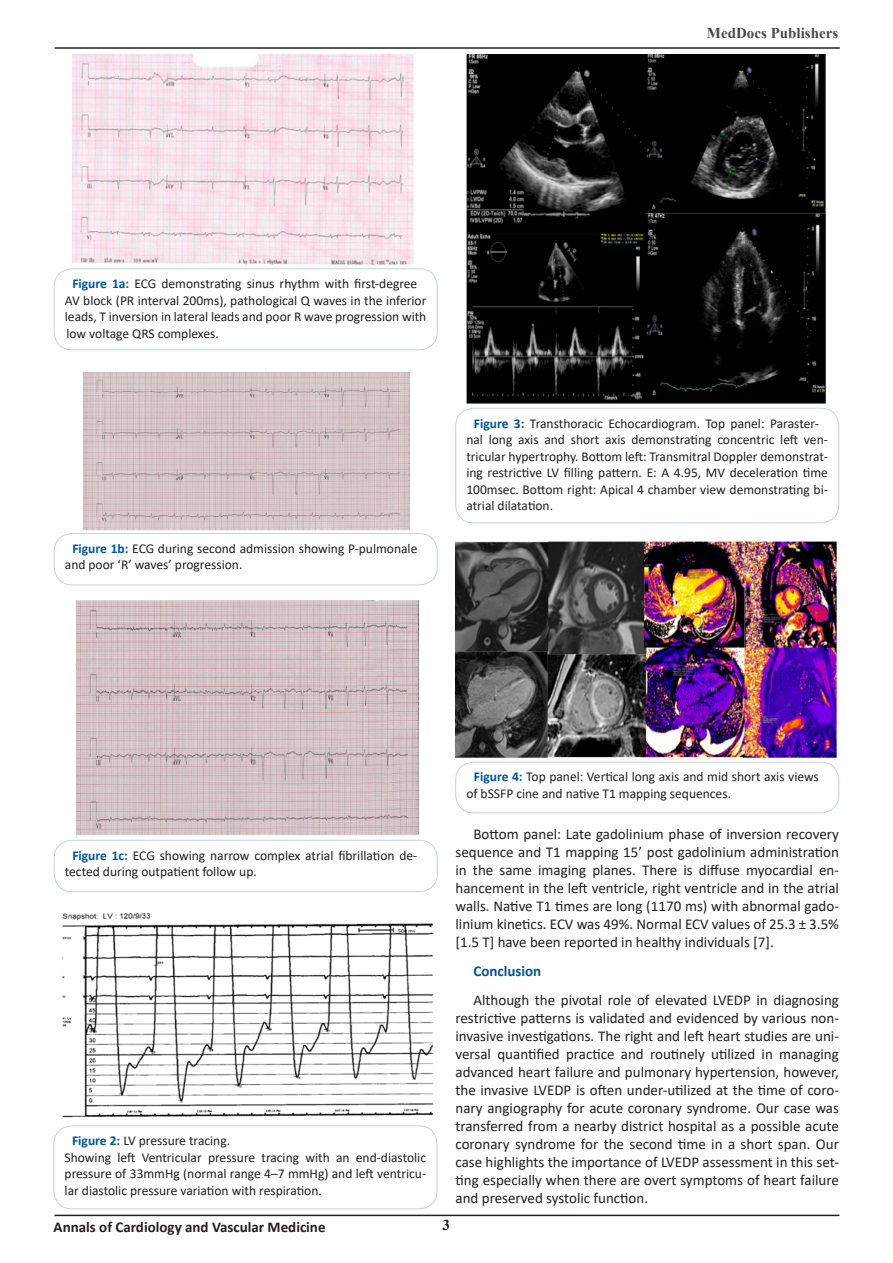
<style>
.page{position:relative;width:893px;height:1263px;background:#fff}
.page>*{position:absolute;margin:0;border:0;box-sizing:border-box;transform-origin:0 0}
.t1{font:15px/18px "Calibri";color:#231f20;text-align:justify}
.t2{font:700 15px "Calibri";color:#231f20}
.t3{font:700 15px "Times New Roman";color:#464b47}
.t4{font:700 15px "Calibri";color:#005596}
.t5{font:700 15px "Times New Roman";color:#231f20}
.t6{font:13.5px/16.5px "Calibri";color:#231f20}
.s1{font-weight:700;color:#005596}
</style>
<div class="page">
<hr style="left:55px;top:47px;width:785px;height:2px;background:#231f20">
<hr style="left:54px;top:1214px;width:785px;height:2px;background:#231f20">
<div style="left:54px;top:269px;width:383px;height:81px;border:1px solid #bfd4e5;border-radius:18px"></div>
<img style="left:72px;top:54px;width:342px;height:211px">
<img style="left:83px;top:372px;width:327px;height:159px">
<div style="left:54px;top:533px;width:383px;height:52px;border:1px solid #bfd4e5;border-radius:18px"></div>
<img style="left:77px;top:601px;width:341px;height:235px">
<div style="left:54px;top:840px;width:383px;height:52px;border:1px solid #bfd4e5;border-radius:18px"></div>
<img style="left:62px;top:913px;width:372px;height:205px">
<div style="left:54px;top:1126px;width:383px;height:83px;border:1px solid #bfd4e5;border-radius:18px"></div>
<img style="left:466px;top:54px;width:360px;height:350px">
<div style="left:455px;top:408px;width:384px;height:115px;border:1px solid #bfd4e5;border-radius:18px"></div>
<img style="left:455px;top:541px;width:382px;height:218px">
<div style="left:455px;top:762px;width:384px;height:51px;border:1px solid #bfd4e5;border-radius:18px"></div>
<p class="t3" style="left:707px;top:22px;width:133px">MedDocs Publishers</p>
<p class="t6" style="left:65px;top:275px;width:363px;text-indent:8px"><span class="s1">Figure 1a:</span> ECG demonstrating sinus rhythm with first-degree AV block (PR interval 200ms), pathological Q waves in the inferior leads, T inversion in lateral leads and poor R wave progression with low voltage QRS complexes.</p>
<p class="t6" style="left:65px;top:540px;width:354px;text-indent:8px"><span class="s1">Figure 1b:</span> ECG during second admission showing P-pulmonale and poor ‘R’ waves’ progression.</p>
<p class="t6" style="left:466px;top:414px;width:363px;text-indent:8px"><span class="s1">Figure 3:</span> Transthoracic Echocardiogram. Top panel: Paraster&shy;nal long axis and short axis demonstrating concentric left ven&shy;tricular hypertrophy. Bottom left: Transmitral Doppler demonstrat&shy;ing restrictive LV filling pattern. E: A 4.95, MV deceleration time 100msec. Bottom right: Apical 4 chamber view demonstrating bi&shy;atrial dilatation.</p>
<p class="t6" style="left:65px;top:846px;width:354px;text-indent:8px"><span class="s1">Figure 1c:</span> ECG showing narrow complex atrial fibrillation de&shy;tected during outpatient follow up.</p>
<p class="t6" style="left:72px;top:1132px;width:160px"><span class="s1">Figure 2:</span> LV pressure tracing.</p>
<p class="t6" style="left:65px;top:1149px;width:363px;text-align:justify">Showing left Ventricular pressure tracing with an end-diastolic pressure of 33mmHg (normal range 4–7 mmHg) and left ventricu&shy;lar diastolic pressure variation with respiration.</p>
<p class="t6" style="left:466px;top:768px;width:354px;text-indent:8px"><span class="s1">Figure 4:</span> Top panel: Vertical long axis and mid short axis views of bSSFP cine and native T1 mapping sequences.</p>
<p class="t1" style="left:455px;top:825px;width:385px;text-indent:18px">Bottom panel: Late gadolinium phase of inversion recovery sequence and T1 mapping 15’ post gadolinium administration in the same imaging planes. There is diffuse myocardial en&shy;hancement in the left ventricle, right ventricle and in the atrial walls. Native T1 times are long (1170 ms) with abnormal gado&shy;linium kinetics. ECV was 49%. Normal ECV values of 25.3 ± 3.5% [1.5 T] have been reported in healthy individuals [7].</p>
<p class="t4" style="left:473px;top:960px;width:69px">Conclusion</p>
<p class="t1" style="left:455px;top:990px;width:385px;text-indent:18px">Although the pivotal role of elevated LVEDP in diagnosing restrictive patterns is validated and evidenced by various non&shy;invasive investigations. The right and left heart studies are uni&shy;versal quantified practice and routinely utilized in managing advanced heart failure and pulmonary hypertension, however, the invasive LVEDP is often under-utilized at the time of coro&shy;nary angiography for acute coronary syndrome. Our case was transferred from a nearby district hospital as a possible acute coronary syndrome for the second time in a short span. Our case highlights the importance of LVEDP assessment in this set&shy;ting especially when there are overt symptoms of heart failure and preserved systolic function.</p>
<p class="t2" style="left:54px;top:1217px;width:273px">Annals of Cardiology and Vascular Medicine</p>
<p class="t5" style="left:442px;top:1214px;width:9px">3</p>
</div>
